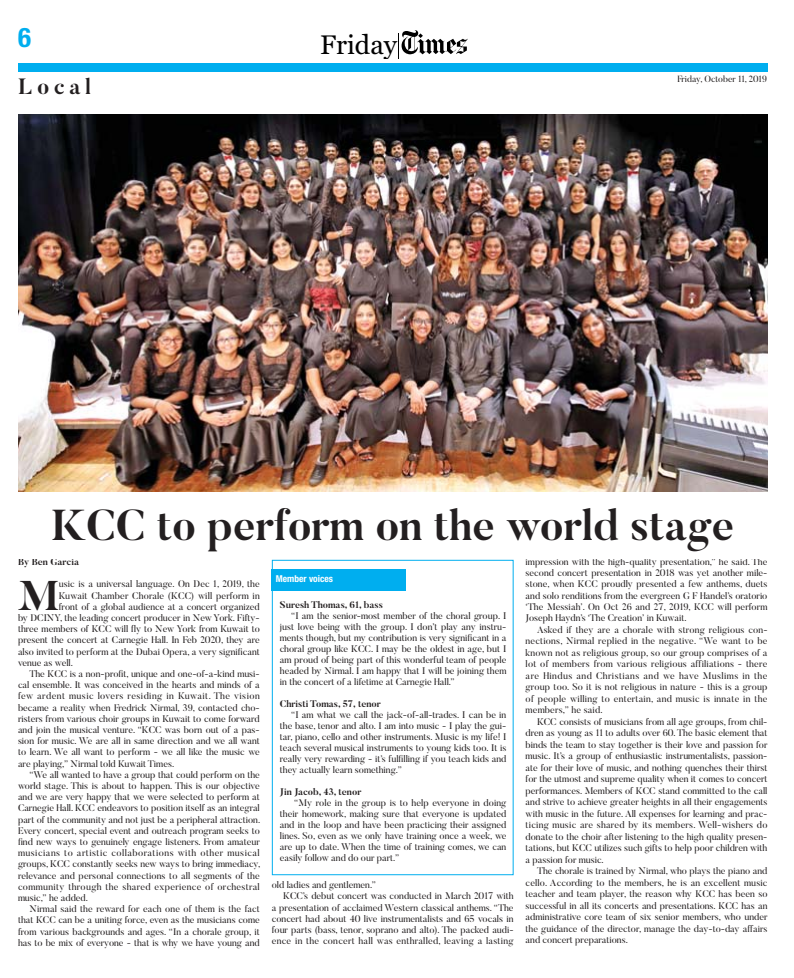
<style>
.page{position:relative;width:794px;height:978px;background:#fff}
.page>*{position:absolute;margin:0;border:0;box-sizing:border-box;transform-origin:0 0}
.t1{font:700 43px "Butler";color:#231f20}
.t2{font:700 41.3px "Butler";color:#231f20}
.t3{font:700 condensed 27px "Helvetica Neue";color:#00aeef}
.t4{font:26.8px "Georgia+T42";color:#000}
.t5{font:700 22px "Butler";letter-spacing:.2em;color:#231f20}
.t6{font:9.5px/11.5px "Butler";color:#231f20;text-align:justify}
.t7{font:700 9.5px "Butler";color:#231f20}
.t8{font:9.5px "Butler";letter-spacing:.05em;color:#231f20}
.t9{font:9.5px "Butler";letter-spacing:.025em;color:#231f20}
.t10{font:9.5px "Butler";letter-spacing:.035em;color:#231f20}
.t11{font:9.5px "Butler";letter-spacing:.045em;color:#231f20}
.t12{font:700 condensed 9.5px "Helvetica Neue";color:#fff}
.t13{font:9px "Butler";color:#231f20}
</style>
<div class="page">
<div style="left:18px;top:63px;width:749px;height:8px;background:#00aeef"></div>
<svg style="left:398px;top:30px;width:70px;height:29px"></svg>
<img style="left:18px;top:115px;width:749px;height:376px">
<div style="left:272px;top:560px;width:241px;height:315px;border:1px solid #00aeef"></div>
<div style="left:272px;top:569px;width:134px;height:22px;background:#00aeef"></div>
<h3 class="t3" style="left:18px;top:22px;width:14px">6</h3>
<h3 class="t4" style="left:320px;top:29px;width:78px">Friday</h3>
<h3 class="t5" style="left:18px;top:79px;width:74px">Local</h3>
<p class="t13" style="left:677px;top:75px;width:91px">Friday, October 11, 2019</p>
<h1 class="t1" style="left:51px;top:509px;width:684px">KCC to perform on the world stage</h1>
<p class="t7" style="left:18px;top:558px;width:63px">By Ben Garcia</p>
<h2 class="t2" style="left:18px;top:580px;width:42px">M</h2>
<p class="t6" style="left:59px;top:579px;width:202px">usic is a universal language. On Dec 1, 2019, the</p>
<p class="t6" style="left:59px;top:591px;width:202px">Kuwait Chamber Chorale (KCC) will perform in</p>
<p class="t6" style="left:59px;top:602px;width:202px">front of a global audience at a concert organized</p>
<p class="t6" style="left:18px;top:613px;width:243px">by DCINY, the leading concert producer in New York. Fifty-</p>
<p class="t6" style="left:18px;top:624px;width:243px">three members of KCC will fly to New York from Kuwait to</p>
<p class="t6" style="left:18px;top:635px;width:243px">present the concert at Carnegie Hall. In Feb 2020, they are</p>
<p class="t6" style="left:18px;top:647px;width:243px">also invited to perform at the Dubai Opera, a very significant</p>
<p class="t6" style="left:18px;top:658px;width:56px">venue as well.</p>
<p class="t6" style="left:29px;top:669px;width:232px">The KCC is a non-profit, unique and one-of-a-kind musi-</p>
<p class="t6" style="left:18px;top:680px;width:243px">cal ensemble. It was conceived in the hearts and minds of a</p>
<p class="t11" style="left:18px;top:692px;width:243px">few ardent music lovers residing in Kuwait. The vision</p>
<p class="t6" style="left:18px;top:703px;width:243px">became a reality when Fredrick Nirmal, 39, contacted cho-</p>
<p class="t6" style="left:18px;top:714px;width:243px">risters from various choir groups in Kuwait to come forward</p>
<p class="t6" style="left:18px;top:725px;width:243px">and join the musical venture. “KCC was born out of a pas-</p>
<p class="t6" style="left:18px;top:736px;width:243px">sion for music. We are all in same direction and we all want</p>
<p class="t6" style="left:18px;top:747px;width:243px">to learn. We all want to perform - we all like the music we</p>
<p class="t6" style="left:18px;top:759px;width:158px">are playing,” Nirmal told Kuwait Times.</p>
<p class="t6" style="left:29px;top:770px;width:232px">“We all wanted to have a group that could perform on the</p>
<p class="t6" style="left:18px;top:781px;width:243px">world stage. This is about to happen. This is our objective</p>
<p class="t6" style="left:18px;top:792px;width:243px">and we are very happy that we were selected to perform at</p>
<p class="t6" style="left:18px;top:803px;width:243px">Carnegie Hall. KCC endeavors to position itself as an integral</p>
<p class="t6" style="left:18px;top:815px;width:244px">part of the community and not just be a peripheral attraction.</p>
<p class="t6" style="left:18px;top:826px;width:243px">Every concert, special event and outreach program seeks to</p>
<p class="t6" style="left:18px;top:837px;width:243px">find new ways to genuinely engage listeners. From amateur</p>
<p class="t8" style="left:18px;top:849px;width:243px">musicians to artistic collaborations with other musical</p>
<p class="t6" style="left:18px;top:859px;width:244px">groups, KCC constantly seeks new ways to bring immediacy,</p>
<p class="t6" style="left:18px;top:871px;width:243px">relevance and personal connections to all segments of the</p>
<p class="t10" style="left:18px;top:883px;width:243px">community through the shared experience of orchestral</p>
<p class="t6" style="left:18px;top:893px;width:71px">music,” he added.</p>
<p class="t6" style="left:29px;top:904px;width:232px">Nirmal said the reward for each one of them is the fact</p>
<p class="t6" style="left:18px;top:915px;width:243px">that KCC can be a uniting force, even as the musicians come</p>
<p class="t6" style="left:18px;top:927px;width:243px">from various backgrounds and ages. “In a chorale group, it</p>
<p class="t6" style="left:18px;top:938px;width:243px">has to be mix of everyone - that is why we have young and</p>
<p class="t12" style="left:276px;top:574px;width:59px">Member voices</p>
<p class="t7" style="left:280px;top:601px;width:105px">Suresh Thomas, 61, bass</p>
<p class="t6" style="left:280px;top:611px;width:228px;line-height:11px;text-indent:11px">“I am the senior-most member of the choral group. I just love being with the group. I don’t play any instru&shy;ments though, but my contribution is very significant in a choral group like KCC. I may be the oldest in age, but I am proud of being part of this wonderful team of people headed by Nirmal. I am happy that I will be joining them in the concert of a lifetime at Carnegie Hall.”</p>
<p class="t7" style="left:280px;top:700px;width:102px">Christi Tomas, 57, tenor</p>
<p class="t6" style="left:280px;top:710px;width:228px;line-height:11px;text-indent:11px">“I am what we call the jack-of-all-trades. I can be in the base, tenor and alto. I am into music - I play the gui&shy;tar, piano, cello and other instruments. Music is my life! I teach several musical instruments to young kids too. It is really very rewarding - it’s fulfilling if you teach kids and they actually learn something.”</p>
<p class="t7" style="left:280px;top:788px;width:83px">Jin Jacob, 43, tenor</p>
<p class="t6" style="left:280px;top:798px;width:228px;line-height:11px;text-indent:14px">“My role in the group is to help everyone in doing their homework, making sure that everyone is updated and in the loop and have been practicing their assigned lines. So, even as we only have training once a week, we are up to date. When the time of training comes, we can easily follow and do our part.”</p>
<p class="t6" style="left:272px;top:880px;width:106px">old ladies and gentlemen.”</p>
<p class="t6" style="left:283px;top:891px;width:232px">KCC’s debut concert was conducted in March 2017 with</p>
<p class="t6" style="left:272px;top:903px;width:243px">a presentation of acclaimed Western classical anthems. “The</p>
<p class="t6" style="left:272px;top:914px;width:243px">concert had about 40 live instrumentalists and 65 vocals in</p>
<p class="t6" style="left:272px;top:925px;width:243px">four parts (bass, tenor, soprano and alto). The packed audi-</p>
<p class="t9" style="left:272px;top:937px;width:243px">ence in the concert hall was enthralled, leaving a lasting</p>
<p class="t6" style="left:525px;top:557px;width:243px;line-height:11.2px">impression with the high-quality presentation,” he said. The second concert presentation in 2018 was yet another mile&shy;stone, when KCC proudly presented a few anthems, duets and solo renditions from the evergreen G F Handel’s oratorio ‘The Messiah’. On Oct 26 and 27, 2019, KCC will perform Joseph Haydn’s ‘The Creation’ in Kuwait.</p>
<p class="t6" style="left:525px;top:625px;width:243px;text-indent:11px">Asked if they are a chorale with strong religious con&shy;nections, Nirmal replied in the negative. “We want to be known not as religious group, so our group comprises of a lot of members from various religious affiliations - there are Hindus and Christians and we have Muslims in the group too. So it is not religious in nature - this is a group of people willing to entertain, and music is innate in the members,” he said.</p>
<p class="t6" style="left:525px;top:717px;width:243px;text-indent:11px">KCC consists of musicians from all age groups, from chil&shy;dren as young as 11 to adults over 60. The basic element that binds the team to stay together is their love and passion for music. It’s a group of enthusiastic instrumentalists, passion&shy;ate for their love of music, and nothing quenches their thirst for the utmost and supreme quality when it comes to concert performances. Members of KCC stand committed to the call and strive to achieve greater heights in all their engagements with music in the future. All expenses for learning and prac&shy;ticing music are shared by its members. Well-wishers do donate to the choir after listening to the high quality presen&shy;tations, but KCC utilizes such gifts to help poor children with a passion for music.</p>
<p class="t6" style="left:525px;top:866px;width:243px;text-indent:11px">The chorale is trained by Nirmal, who plays the piano and cello. According to the members, he is an excellent music teacher and team player, the reason why KCC has been so successful in all its concerts and presentations. KCC has an administrative core team of six senior members, who under the guidance of the director, manage the day-to-day affairs and concert preparations.</p>
</div>
